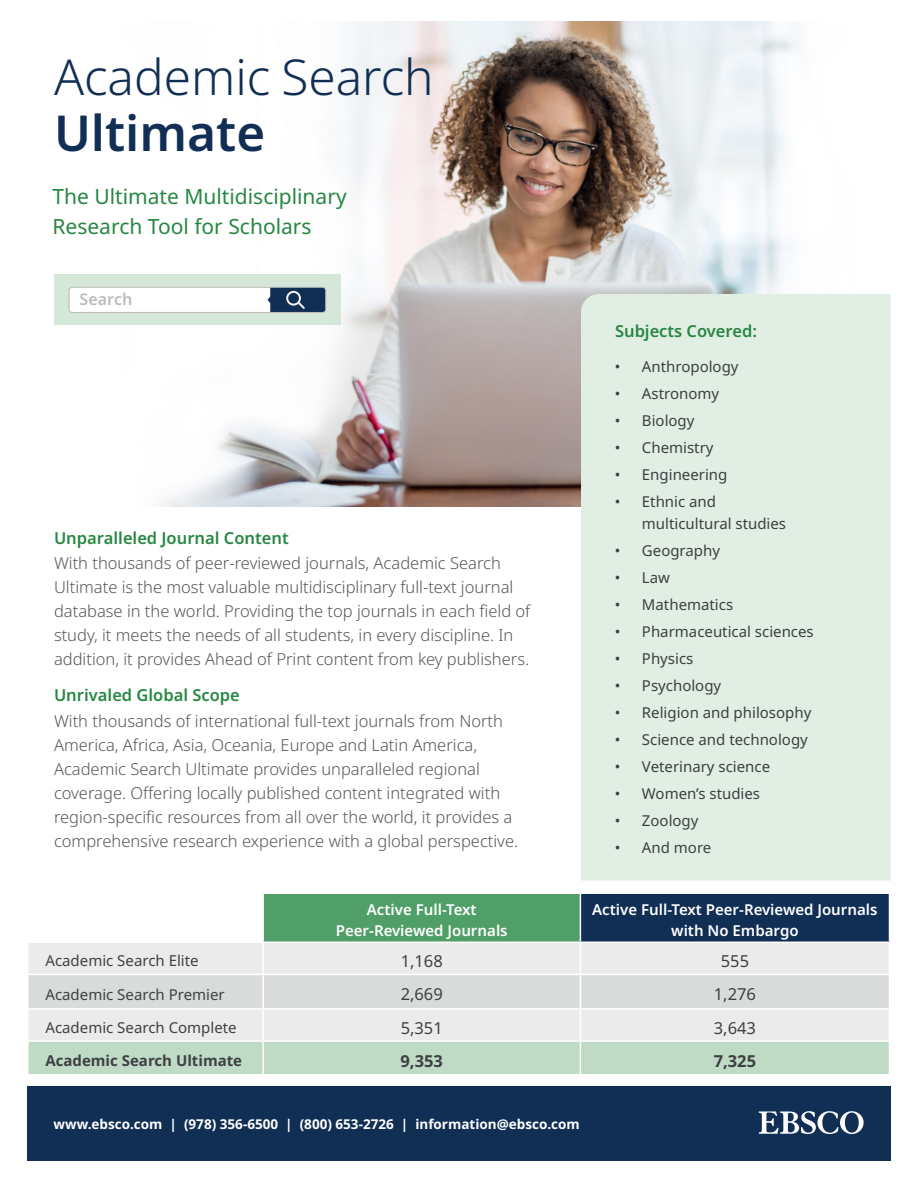
<style>
.page{position:relative;width:918px;height:1188px;background:#fff}
.page>*{position:absolute;margin:0;border:0;box-sizing:border-box;transform-origin:0 0}
.H1{font:300 49.5px/55.5px "Noto Sans";color:#112f54}
.H2{font:21px/30px "Noto Sans";color:#268742}
.P2{font:300 16.5px/24px "Noto Sans";color:#55565a}
.P2-2{font:600 16.5px "Noto Sans";color:#268742}
.t1{font:16.5px "Noto Sans";color:#3e4043}
.H3{font:600 16.5px "Noto Sans";color:#268742}
.t2{font:700 16.5px "Noto Sans";color:#3e4043}
.t3{font:600 16.05px "Noto Sans";color:#bcbbba}
.Bullet{font:15px/22.5px "Noto Sans";color:#3d3f42}
.t4{font:600 15px/21px "Noto Sans";color:#fff;text-align:center}
.t5{font:15px "Noto Sans";color:#3e4043}
.t6{font:700 15px "Noto Sans";color:#3e4043}
.t7{font:700 13.5px "Noto Sans";color:#fff}
.s1{font-weight:600}
</style>
<div class="page">
<img style="left:54px;top:22px;width:745px;height:485px">
<div style="left:54px;top:275px;width:287px;height:50px;background:#d4e7d9"></div>
<svg style="left:69px;top:287px;width:257px;height:26px;background:#cdd2d9"></svg>
<div style="left:28px;top:1086px;width:863px;height:75px;background:#112f54"></div>
<div style="left:581px;top:294px;width:310px;height:586px;background:#e1eee4"></div>
<svg style="left:759px;top:1111px;width:105px;height:23px"></svg>
<div style="left:263px;top:893px;width:317px;height:49px;background:#519f68"></div>
<div style="left:580px;top:893px;width:310px;height:49px;background:#112f54"></div>
<div style="left:28px;top:943px;width:861px;height:97px;background:#ebebec"></div>
<div style="left:28px;top:975px;width:861px;height:33px;background:#d9dada"></div>
<div style="left:28px;top:1042px;width:861px;height:32px;background:#bfdbc5"></div>
<hr style="left:27px;top:1008px;width:236px;height:2px;background:#fff">
<hr style="left:263px;top:1008px;width:317px;height:2px;background:#fff">
<hr style="left:580px;top:1008px;width:310px;height:2px;background:#fff">
<hr style="left:27px;top:974px;width:236px;height:1px;background:#fff">
<hr style="left:263px;top:974px;width:317px;height:1px;background:#fff">
<hr style="left:580px;top:974px;width:310px;height:1px;background:#fff">
<hr style="left:263px;top:892px;width:317px;height:2px;background:#fff">
<hr style="left:262px;top:894px;width:2px;height:48px;background:#fff">
<hr style="left:580px;top:892px;width:310px;height:2px;background:#fff">
<hr style="left:580px;top:894px;width:1px;height:48px;background:#fff">
<hr style="left:889px;top:894px;width:1px;height:48px;background:#fff">
<hr style="left:262px;top:943px;width:2px;height:31px;background:#fff">
<hr style="left:580px;top:943px;width:1px;height:31px;background:#fff">
<hr style="left:262px;top:975px;width:2px;height:33px;background:#fff">
<hr style="left:580px;top:975px;width:1px;height:33px;background:#fff">
<hr style="left:262px;top:1010px;width:2px;height:30px;background:#fff">
<hr style="left:580px;top:1010px;width:1px;height:30px;background:#fff">
<hr style="left:262px;top:1042px;width:2px;height:32px;background:#fff">
<hr style="left:580px;top:1042px;width:1px;height:32px;background:#fff">
<h2 class="H1" style="left:54px;top:51px;width:381px">Academic Search<br><span class="s1">Ultimate</span></h2>
<h3 class="H2" style="left:52px;top:182px;width:296px">The Ultimate Multidisciplinary<br>Research Tool for Scholars</h3>
<h1 class="t3" style="left:80px;top:288px;width:54px">Search</h1>
<p class="P2-2" style="left:54px;top:526px;width:236px">Unparalleled Journal Content</p>
<p class="P2" style="left:54px;top:552px;width:478px">With thousands of peer-reviewed journals, Academic Search Ultimate is the most valuable multidisciplinary full-text journal database in the world. Providing the top journals in each field of study, it meets the needs of all students, in every discipline. In addition, it provides Ahead of Print content from key publishers.</p>
<p class="P2-2" style="left:54px;top:684px;width:187px">Unrivaled Global Scope</p>
<p class="P2" style="left:54px;top:709px;width:466px">With thousands of international full-text journals from North America, Africa, Asia, Oceania, Europe and Latin America, Academic Search Ultimate provides unparalleled regional coverage. Offering locally published content integrated with region-specific resources from all over the world, it provides a comprehensive research experience with a global perspective.</p>
<p class="H3" style="left:615px;top:320px;width:143px">Subjects Covered:</p>
<p class="Bullet" style="left:615px;top:356px;width:125px">• Anthropology</p>
<p class="Bullet" style="left:615px;top:383px;width:106px">• Astronomy</p>
<p class="Bullet" style="left:615px;top:410px;width:81px">• Biology</p>
<p class="Bullet" style="left:615px;top:437px;width:100px">• Chemistry</p>
<p class="Bullet" style="left:615px;top:464px;width:114px">• Engineering</p>
<p class="Bullet" style="left:642px;top:491px;width:146px;text-indent:-27px">• Ethnic and multicultural studies</p>
<p class="Bullet" style="left:615px;top:540px;width:107px">• Geography</p>
<p class="Bullet" style="left:615px;top:567px;width:57px">• Law</p>
<p class="Bullet" style="left:615px;top:594px;width:120px">• Mathematics</p>
<p class="Bullet" style="left:615px;top:621px;width:200px">• Pharmaceutical sciences</p>
<p class="Bullet" style="left:615px;top:648px;width:80px">• Physics</p>
<p class="Bullet" style="left:615px;top:675px;width:108px">• Psychology</p>
<p class="Bullet" style="left:615px;top:702px;width:198px">• Religion and philosophy</p>
<p class="Bullet" style="left:615px;top:729px;width:194px">• Science and technology</p>
<p class="Bullet" style="left:615px;top:756px;width:157px">• Veterinary science</p>
<p class="Bullet" style="left:615px;top:783px;width:147px">• Women’s studies</p>
<p class="Bullet" style="left:615px;top:810px;width:85px">• Zoology</p>
<p class="Bullet" style="left:615px;top:837px;width:98px">• And more</p>
<h1 class="t4" style="left:336px;top:900px;width:173px">Active Full-Text<br>Peer-Reviewed Journals</h1>
<h1 class="t4" style="left:592px;top:900px;width:287px">Active Full-Text Peer-Reviewed Journals with No Embargo</h1>
<h1 class="t5" style="left:45px;top:950px;width:155px">Academic Search Elite</h1>
<h1 class="t1" style="left:401px;top:950px;width:44px">1,168</h1>
<h1 class="t1" style="left:721px;top:950px;width:30px">555</h1>
<h1 class="t5" style="left:45px;top:984px;width:181px">Academic Search Premier</h1>
<h1 class="t1" style="left:401px;top:983px;width:44px">2,669</h1>
<h1 class="t1" style="left:714px;top:983px;width:44px">1,276</h1>
<h1 class="t5" style="left:45px;top:1017px;width:193px">Academic Search Complete</h1>
<h1 class="t1" style="left:401px;top:1016px;width:44px">5,351</h1>
<h1 class="t1" style="left:714px;top:1016px;width:44px">3,643</h1>
<h1 class="t6" style="left:45px;top:1050px;width:198px">Academic Search Ultimate</h1>
<h1 class="t2" style="left:401px;top:1049px;width:44px">9,353</h1>
<h1 class="t2" style="left:714px;top:1049px;width:44px">7,325</h1>
<p class="t7" style="left:54px;top:1114px;width:528px">www.ebsco.com | (978) 356-6500 | (800) 653-2726 | information@ebsco.com</p>
</div>
